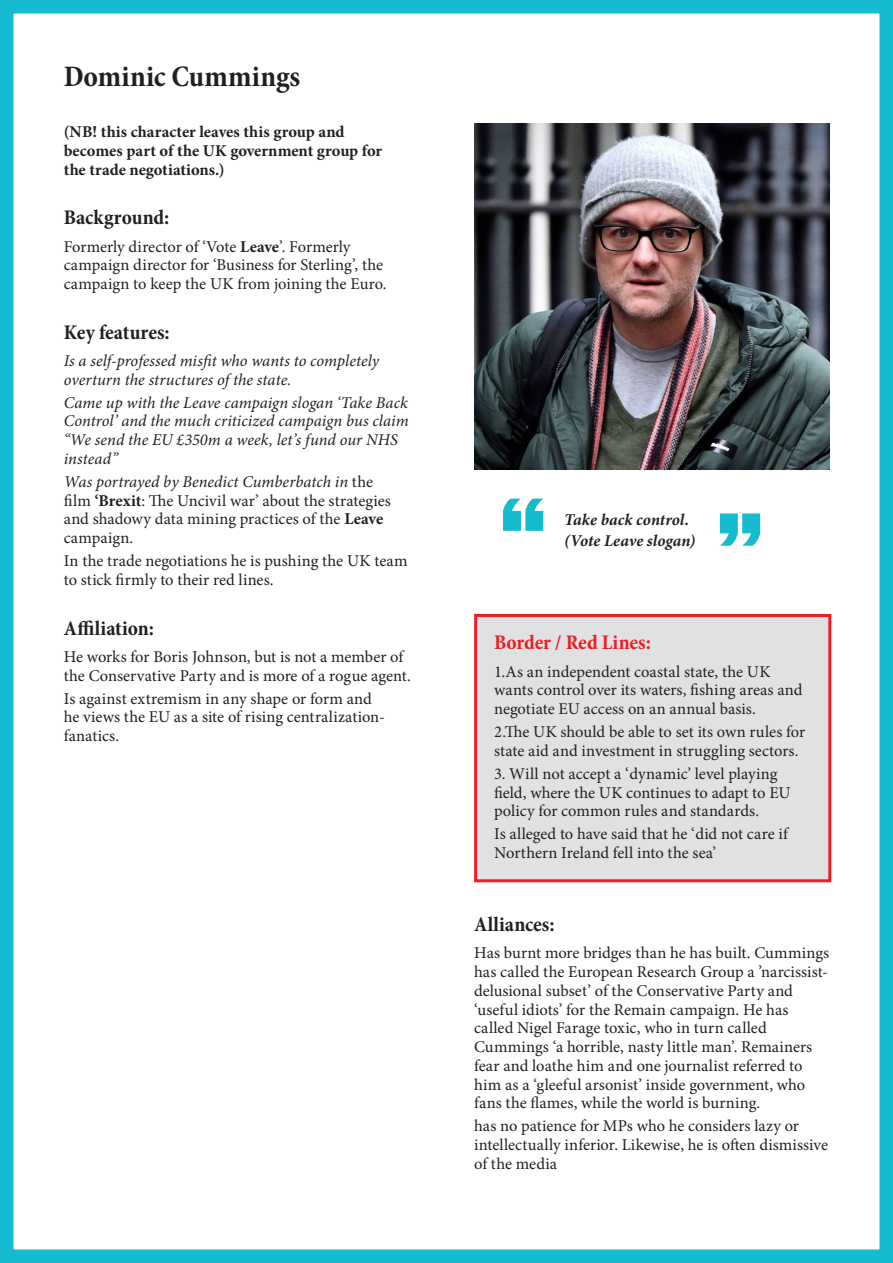
<style>
.page{position:relative;width:893px;height:1263px;background:#fff}
.page>*{position:absolute;margin:0;border:0;box-sizing:border-box;transform-origin:0 0}
.navn{font:700 condensed 30px "Minion Pro";letter-spacing:.005em;color:#231f20}
.titel{font:700 condensed 21px "Minion Pro";color:#231f20}
.titel-2{font:700 condensed 21px "Minion Pro";letter-spacing:-.005em;color:#ee1d23}
.Brød{font:16.5px/18.8px "Minion Pro";color:#231f20}
.Brød-2{font:italic 16.5px/18.8px "Minion Pro";color:#231f20}
.Brød-3{font:700 16.5px "Minion Pro";color:#231f20}
.citat{font:italic 700 16.5px "Minion Pro";letter-spacing:.005em;color:#231f20}
.s1{font-weight:700}
.s2{font-style:italic}
</style>
<div class="page">
<div style="left:0;top:0;width:893px;height:1263px;border:14px solid #17bbcf"></div>
<div style="left:476px;top:615px;width:354px;height:266px;background:#e0e1e3"></div>
<div style="left:474px;top:614px;width:357px;height:268px;border:3px solid #ee1d23"></div>
<svg style="left:503px;top:499px;width:40px;height:32px"></svg>
<svg style="left:720px;top:513px;width:40px;height:33px"></svg>
<img style="left:474px;top:123px;width:355px;height:347px">
<p class="navn" style="left:64px;top:55px;width:238px">Dominic Cummings</p>
<p class="Brød-3" style="left:64px;top:120px;width:282px">(NB! this character leaves this group and</p>
<p class="Brød-3" style="left:64px;top:139px;width:320px">becomes part of the UK government group for</p>
<p class="Brød-3" style="left:64px;top:158px;width:162px">the trade negotiations.)</p>
<p class="titel" style="left:64px;top:203px;width:107px">Background:</p>
<p class="Brød" style="left:64px;top:237px;width:324px">Formerly director of ‘Vote <span class="s1">Leave</span>’. Formerly campaign director for ‘Business for Sterling’, the campaign to keep the UK from joining the Euro.</p>
<p class="titel" style="left:64px;top:317px;width:108px">Key features:</p>
<p class="Brød-2" style="left:64px;top:351px;width:317px">Is a self-professed misfit who wants to completely overturn the structures of the state.</p>
<p class="Brød-2" style="left:64px;top:393px;width:346px">Came up with the Leave campaign slogan ‘Take Back Control’ and the much criticized campaign bus claim “We send the EU £350m a week, let’s fund our NHS instead”</p>
<p class="Brød" style="left:64px;top:472px;width:329px"><span class="s2">Was portrayed by Benedict Cumberbatch in</span> the film <span class="s1">‘Brexit</span>: The Uncivil war’ about the strategies and shadowy data mining practices of the <span class="s1">Leave </span>campaign.</p>
<p class="Brød" style="left:64px;top:552px;width:345px">In the trade negotiations he is pushing the UK team to stick firmly to their red lines.</p>
<p class="titel" style="left:64px;top:613px;width:92px">Affiliation:</p>
<p class="Brød" style="left:64px;top:647px;width:348px">He works for Boris Johnson, but is not a member of the Conservative Party and is more of a rogue agent.</p>
<p class="Brød" style="left:64px;top:689px;width:323px">Is against extremism in any shape or form and he views the EU as a site of rising centralization&shy;fanatics.</p>
<p class="citat" style="left:564px;top:508px;width:126px">Take back control.</p>
<p class="citat" style="left:564px;top:529px;width:133px">(Vote Leave slogan)</p>
<p class="titel-2" style="left:494px;top:628px;width:158px">Border / Red Lines:</p>
<p class="Brød" style="left:494px;top:662px;width:310px">1.As an independent coastal state, the UK wants control over its waters, fishing areas and negotiate EU access on an annual basis.</p>
<p class="Brød" style="left:494px;top:722px;width:312px">2.The UK should be able to set its own rules for state aid and investment in struggling sectors.</p>
<p class="Brød" style="left:494px;top:764px;width:298px">3. Will not accept a ‘dynamic’ level playing field, where the UK continues to adapt to EU policy for common rules and standards.</p>
<p class="Brød" style="left:494px;top:825px;width:295px">Is alleged to have said that he ‘did not care if<br>Northern Ireland fell into the sea’</p>
<p class="titel" style="left:474px;top:910px;width:82px">Alliances:</p>
<p class="Brød" style="left:474px;top:944px;width:357px">Has burnt more bridges than he has built. Cummings has called the European Research Group a ’narcissist&shy;delusional subset’ of the Conservative Party and ‘useful idiots’ for the Remain campaign. He has called Nigel Farage toxic, who in turn called Cummings ‘a horrible, nasty little man’. Remainers fear and loathe him and one journalist referred to him as a ‘gleeful arsonist’ inside government, who fans the flames, while the world is burning.</p>
<p class="Brød" style="left:474px;top:1117px;width:355px">has no patience for MPs who he considers lazy or intellectually inferior. Likewise, he is often dismissive of the media</p>
</div>
